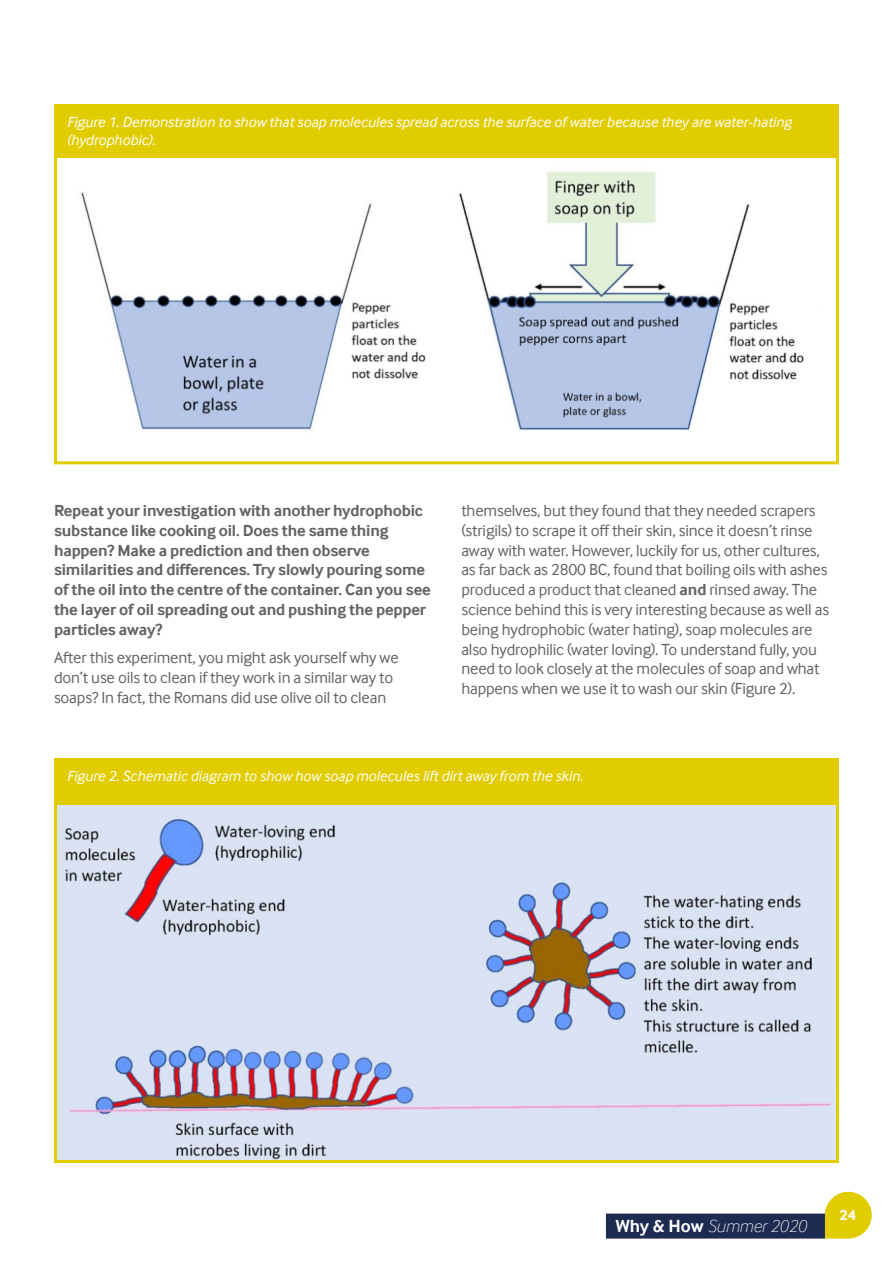
<style>
.page{position:relative;width:893px;height:1263px;background:#fff}
.page>*{position:absolute;margin:0;border:0;box-sizing:border-box;transform-origin:0 0}
.t1{font:italic 100 18px "Inter Face";color:#fff}
.t2{font:16.5px/19.8px "Inter Face";letter-spacing:-.01em;color:#646363}
.t3{font:700 16.5px/19.8px "Inter Face";letter-spacing:-.01em;color:#646363}
.t4{font:italic 15px/18px "Inter Face";color:#fff}
.t5{font:700 15px "Inter Face";color:#fff}
.s1{font-weight:700}
.s2{font-weight:700;font-style:normal}
</style>
<div class="page">
<svg style="left:825px;top:1192px;width:47px;height:46px;background:#e5d428"></svg>
<div style="left:607px;top:1214px;width:217px;height:24px;background:#1e2b51"></div>
<div style="left:606px;top:1213px;width:219px;height:25px;border:2px solid #1e2b51"></div>
<img style="left:58px;top:805px;width:777px;height:354px">
<div style="left:54px;top:798px;width:785px;height:365px;border:3px solid #e1cc00"></div>
<div style="left:54px;top:758px;width:785px;height:47px;background:#e1cc00"></div>
<img style="left:81px;top:171px;width:723px;height:259px">
<div style="left:54px;top:152px;width:785px;height:312px;border:3px solid #e1cc00"></div>
<div style="left:54px;top:104px;width:785px;height:53px;background:#e1cc00"></div>
<p class="t4" style="left:67px;top:113px;width:726px">Figure 1. Demonstration to show that soap molecules spread across the surface of water because they are water-hating (hydrophobic).</p>
<p class="t3" style="left:54px;top:500px;width:378px">Repeat your investigation with another hydrophobic substance like cooking oil. Does the same thing happen? Make a prediction and then observe similarities and differences. Try slowly pouring some of the oil into the centre of the container. Can you see the layer of oil spreading out and pushing the pepper particles away?</p>
<p class="t2" style="left:54px;top:648px;width:346px">After this experiment, you might ask yourself why we don’t use oils to clean if they work in a similar way to soaps? In fact, the Romans did use olive oil to clean</p>
<p class="t2" style="left:461px;top:500px;width:369px">themselves, but they found that they needed scrapers (strigils) to scrape it off their skin, since it doesn’t rinse away with water. However, luckily for us, other cultures, as far back as 2800 BC, found that boiling oils with ashes produced a product that cleaned <span class="s1">and</span> rinsed away. The science behind this is very interesting because as well as being hydrophobic (water hating), soap molecules are also hydrophilic (water loving). To understand fully, you need to look closely at the molecules of soap and what happens when we use it to wash our skin (Figure 2).</p>
<p class="t4" style="left:67px;top:767px;width:517px">Figure 2. Schematic diagram to show how soap molecules lift dirt away from the skin.</p>
<p class="t1" style="left:616px;top:1216px;width:192px"><span class="s2">Why &amp; How</span> Summer 2020</p>
<p class="t5" style="left:839px;top:1206px;width:18px">24</p>
</div>
